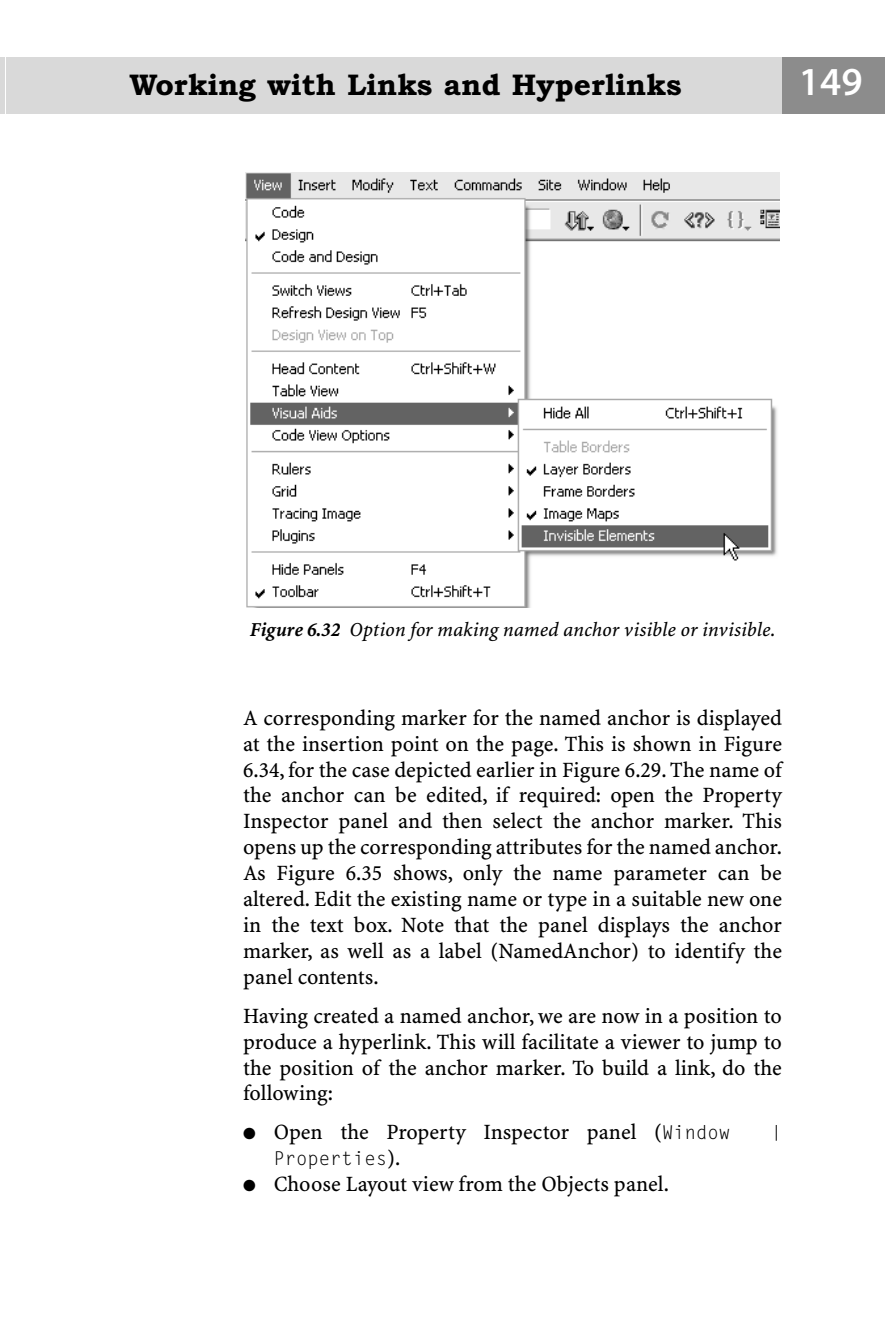
<style>
.page{position:relative;width:885px;height:1327px;background:#fff}
.page>*{position:absolute;margin:0;border:0;box-sizing:border-box;transform-origin:0 0}
.t1{font:39.8px "Myriad MM 530 600";color:#fff}
.t2{font:700 29.8px "Bookman Old Style";color:#000}
.t3{font:22px/26px "S Minion Plus Tab";color:#000;text-align:justify}
.t4{font:italic 20px "S Minion Plus Tab";letter-spacing:-.005em;color:#000}
.t5{font:19px "Letter Gothic";color:#000}
.s1{font-weight:700}
.s2{font-family:"Letter Gothic";font-size:19px}
.s3{font-family:"S Minion Plus Tab";font-size:22px}
</style>
<div class="page">
<svg style="left:0;top:57px;width:884px;height:551px"></svg>
<h2 class="t2" style="left:130px;top:73px;width:553px">Working with Links and Hyperlinks</h2>
<h1 class="t1" style="left:798px;top:67px;width:65px">149</h1>
<p class="t4" style="left:250px;top:621px;width:527px"><span class="s1">Figure 6.32</span> Option for making named anchor visible or invisible.</p>
<p class="t3" style="left:243px;top:706px;width:540px">A corresponding marker for the named anchor is displayed at the insertion point on the page. This is shown in Figure 6.34, for the case depicted earlier in Figure 6.29. The name of the anchor can be edited, if required: open the Property Inspector panel and then select the anchor marker. This opens up the corresponding attributes for the named anchor.<br>As Figure 6.35 shows, only the name parameter can be altered. Edit the existing name or type in a suitable new one in the text box. Note that the panel displays the anchor marker, as well as a label (NamedAnchor) to identify the panel contents.</p>
<p class="t3" style="left:243px;top:1004px;width:540px">Having created a named anchor, we are now in a position to produce a hyperlink. This will facilitate a viewer to jump to the position of the anchor marker. To build a link, do the following:</p>
<p class="t3" style="left:243px;top:1120px;width:488px">● Open the Property Inspector panel (<span class="s2">Window</span></p>
<p class="t5" style="left:770px;top:1125px;width:13px">|</p>
<p class="t5" style="left:273px;top:1151px;width:128px">Properties<span class="s3">).</span></p>
<p class="t3" style="left:243px;top:1172px;width:427px">● Choose Layout view from the Objects panel.</p>
</div>
